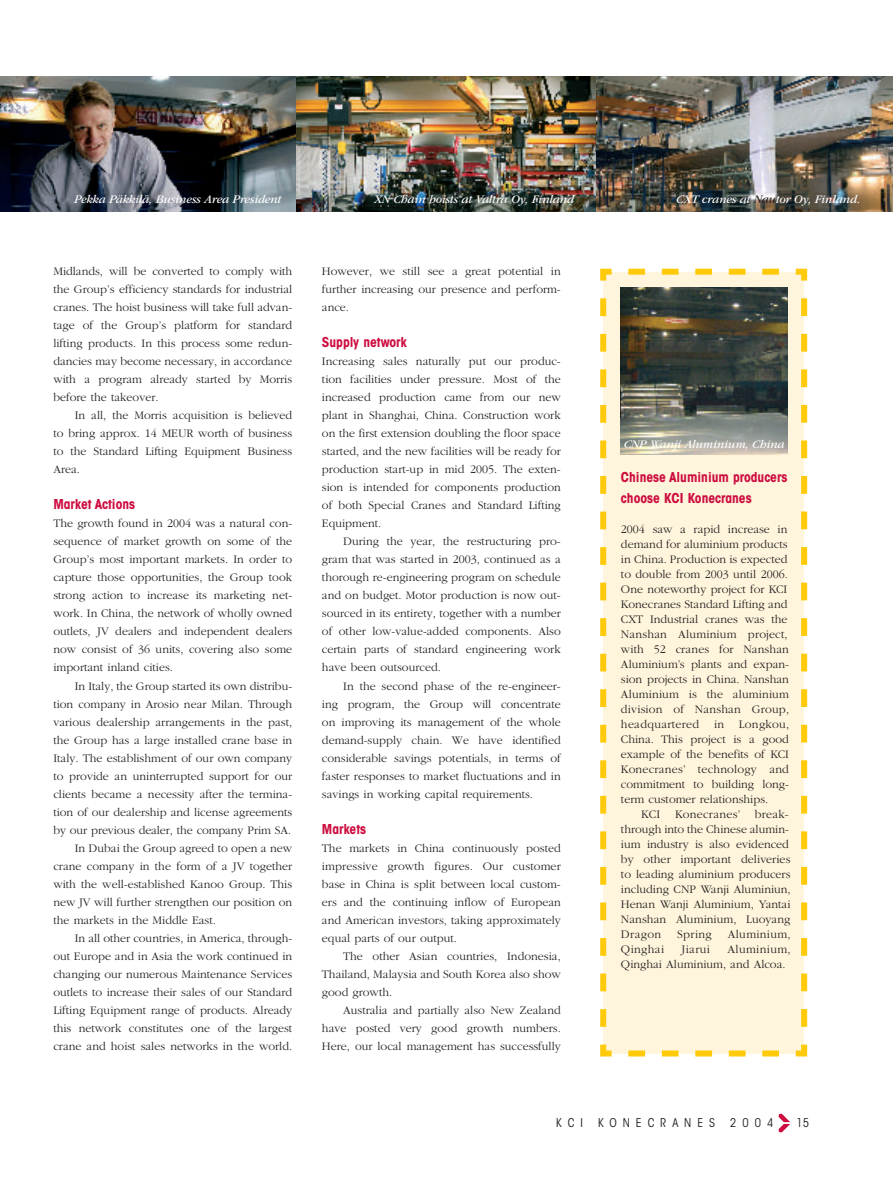
<style>
.page{position:relative;width:893px;height:1191px;background:#fff}
.page>*{position:absolute;margin:0;border:0;box-sizing:border-box;transform-origin:0 0}
.t1{font:700 condensed 13.5px/21px "ITC Avant Garde Std";color:#cd0d40}
.t2{font:300 12px/18px "ITC Garamond Std";color:#231f20;text-align:justify}
.t3{font:italic 12px "ITC Garamond Std";letter-spacing:-.015em;color:#fff}
.t4{font:condensed 12px "ITC Avant Garde Std";letter-spacing:.5em;color:#231f20}
.t5{font:300 12px "ITC Garamond Std";letter-spacing:.025em;color:#231f20}
.t6{font:300 12px "ITC Garamond Std";letter-spacing:.03em;color:#231f20}
.s1{color:#231f20}
</style>
<div class="page">
<svg style="left:779px;top:1113px;width:11px;height:19px"></svg>
<img style="left:0;top:77px;width:893px;height:134px">
<svg style="left:600px;top:268px;width:208px;height:789px;background:#fdf2d3"></svg>
<img style="left:621px;top:287px;width:166px;height:168px">
<p class="t3" style="left:74px;top:195px;width:209px">Pekka Päkkilä, Business Area President</p>
<p class="t2" style="left:53px;top:263px;width:240px">Midlands, will be converted to comply with the Group’s efficiency standards for industrial cranes. The hoist business will take full advan&shy;tage of the Group’s platform for standard lifting products. In this process some redun&shy;dancies may become necessary, in accordance with a program already started by Morris before the takeover.</p>
<p class="t2" style="left:53px;top:407px;width:240px;text-indent:21px">In all, the Morris acquisition is believed to bring approx. 14 MEUR worth of business to the Standard Lifting Equipment Business Area.</p>
<p class="t1" style="left:53px;top:495px;width:83px">Market Actions</p>
<p class="t2" style="left:53px;top:515px;width:240px">The growth found in 2004 was a natural con&shy;sequence of market growth on some of the Group’s most important markets. In order to capture those opportunities, the Group took strong action to increase its marketing net&shy;work. In China, the network of wholly owned outlets, JV dealers and independent dealers now consist of 36 units, covering also some important inland cities.</p>
<p class="t2" style="left:75px;top:677px;width:219px">In Italy, the Group started its own distribu-</p>
<p class="t2" style="left:53px;top:695px;width:240px">tion company in Arosio near Milan. Through</p>
<p class="t2" style="left:53px;top:713px;width:240px">various dealership arrangements in the past,</p>
<p class="t2" style="left:53px;top:731px;width:240px">the Group has a large installed crane base in</p>
<p class="t2" style="left:53px;top:749px;width:240px">Italy. The establishment of our own company</p>
<p class="t2" style="left:53px;top:767px;width:240px">to provide an uninterrupted support for our</p>
<p class="t2" style="left:53px;top:785px;width:240px">clients became a necessity after the termina-</p>
<p class="t2" style="left:53px;top:803px;width:240px">tion of our dealership and license agreements</p>
<p class="t2" style="left:53px;top:821px;width:239px">by our previous dealer, the company Prim SA.</p>
<p class="t2" style="left:75px;top:839px;width:219px">In Dubai the Group agreed to open a new</p>
<p class="t2" style="left:53px;top:857px;width:240px">crane company in the form of a JV together</p>
<p class="t2" style="left:53px;top:875px;width:240px">with the well-established Kanoo Group. This</p>
<p class="t2" style="left:53px;top:893px;width:240px">new JV will further strengthen our position on</p>
<p class="t2" style="left:53px;top:911px;width:164px">the markets in the Middle East.</p>
<p class="t2" style="left:75px;top:929px;width:219px">In all other countries, in America, through-</p>
<p class="t2" style="left:53px;top:947px;width:240px">out Europe and in Asia the work continued in</p>
<p class="t2" style="left:53px;top:965px;width:240px">changing our numerous Maintenance Services</p>
<p class="t2" style="left:53px;top:983px;width:240px">outlets to increase their sales of our Standard</p>
<p class="t2" style="left:53px;top:1001px;width:240px">Lifting Equipment range of products. Already</p>
<p class="t2" style="left:53px;top:1019px;width:240px">this network constitutes one of the largest</p>
<p class="t2" style="left:53px;top:1037px;width:240px">crane and hoist sales networks in the world.</p>
<p class="t3" style="left:374px;top:195px;width:202px">XN Chain hoists at Valtra Oy, Finland</p>
<p class="t2" style="left:322px;top:263px;width:240px">However, we still see a great potential in further increasing our presence and perform&shy;ance.</p>
<p class="t1" style="left:322px;top:333px;width:86px">Supply network</p>
<p class="t2" style="left:322px;top:353px;width:240px">Increasing sales naturally put our produc&shy;tion facilities under pressure. Most of the increased production came from our new plant in Shanghai, China. Construction work on the first extension doubling the floor space started, and the new facilities will be ready for production start-up in mid 2005. The exten&shy;sion is intended for components production of both Special Cranes and Standard Lifting Equipment.</p>
<p class="t2" style="left:322px;top:533px;width:240px;text-indent:21px">During the year, the restructuring pro&shy;gram that was started in 2003, continued as a thorough re-engineering program on schedule and on budget. Motor production is now out&shy;sourced in its entirety, together with a number of other low-value-added components. Also certain parts of standard engineering work have been outsourced.</p>
<p class="t2" style="left:322px;top:677px;width:240px;text-indent:21px">In the second phase of the re-engineer&shy;ing program, the Group will concentrate on improving its management of the whole demand-supply chain. We have identified considerable savings potentials, in terms of faster responses to market fluctuations and in savings in working capital requirements.</p>
<p class="t1" style="left:322px;top:819px;width:46px">Markets</p>
<p class="t2" style="left:322px;top:839px;width:240px">The markets in China continuously posted impressive growth figures. Our customer base in China is split between local custom&shy;ers and the continuing inflow of European and American investors, taking approximately equal parts of our output.</p>
<p class="t2" style="left:322px;top:947px;width:240px;text-indent:21px">The other Asian countries, Indonesia, Thailand, Malaysia and South Korea also show good growth.</p>
<p class="t2" style="left:322px;top:1001px;width:240px;text-indent:21px">Australia and partially also New Zealand have posted very good growth numbers.<br>Here, our local management has successfully</p>
<p class="t3" style="left:676px;top:195px;width:185px">CXT cranes at <span class="s1">Nau</span>tor Oy, Finland.</p>
<p class="t3" style="left:624px;top:440px;width:162px">CNP Wanji Aluminium, China</p>
<p class="t1" style="left:621px;top:468px;width:168px">Chinese Aluminium producers choose KCI Konecranes</p>
<p class="t2" style="left:621px;top:522px;width:170px;line-height:15px;text-align:left">2004 saw a rapid increase in demand for aluminium products in China. Production is expected to double from 2003 until 2006.<br>One noteworthy project for KCI<br>Konecranes Standard Lifting and<br>CXT Industrial cranes was the<br>Nanshan Aluminium project, with 52 cranes for Nanshan<br>Aluminium’s plants and expan&shy;sion projects in China. Nanshan<br>Aluminium is the aluminium division of Nanshan Group, headquartered in Longkou,<br>China. This project is a good example of the benefits of KCI<br>Konecranes’ technology and commitment to building long&shy;term customer relationships.</p>
<p class="t2" style="left:621px;top:807px;width:171px;line-height:15px;text-align:left;text-indent:20px">KCI Konecranes’ break&shy;through into the Chinese alumin&shy;ium industry is also evidenced by other important deliveries to leading aluminium producers including CNP Wanji Aluminiun,<br>Henan Wanji Aluminium, Yantai<br>Nanshan Aluminium, Luoyang<br>Dragon</p>
<p class="t2" style="left:677px;top:926px;width:36px">Spring</p>
<p class="t5" style="left:728px;top:929px;width:64px">Aluminium,</p>
<p class="t6" style="left:621px;top:944px;width:45px">Qinghai</p>
<p class="t2" style="left:682px;top:941px;width:30px">Jiarui</p>
<p class="t2" style="left:621px;top:942px;width:171px;line-height:15px;text-indent:107px">Aluminium,<br>Qinghai Aluminium, and Alcoa.</p>
<p class="t4" style="left:556px;top:1118px;width:28px">KCI</p>
<p class="t4" style="left:598px;top:1118px;width:118px">KONECRANES</p>
<p class="t4" style="left:730px;top:1118px;width:45px">2004</p>
<p class="t4" style="left:797px;top:1117px;width:14px">15</p>
</div>
